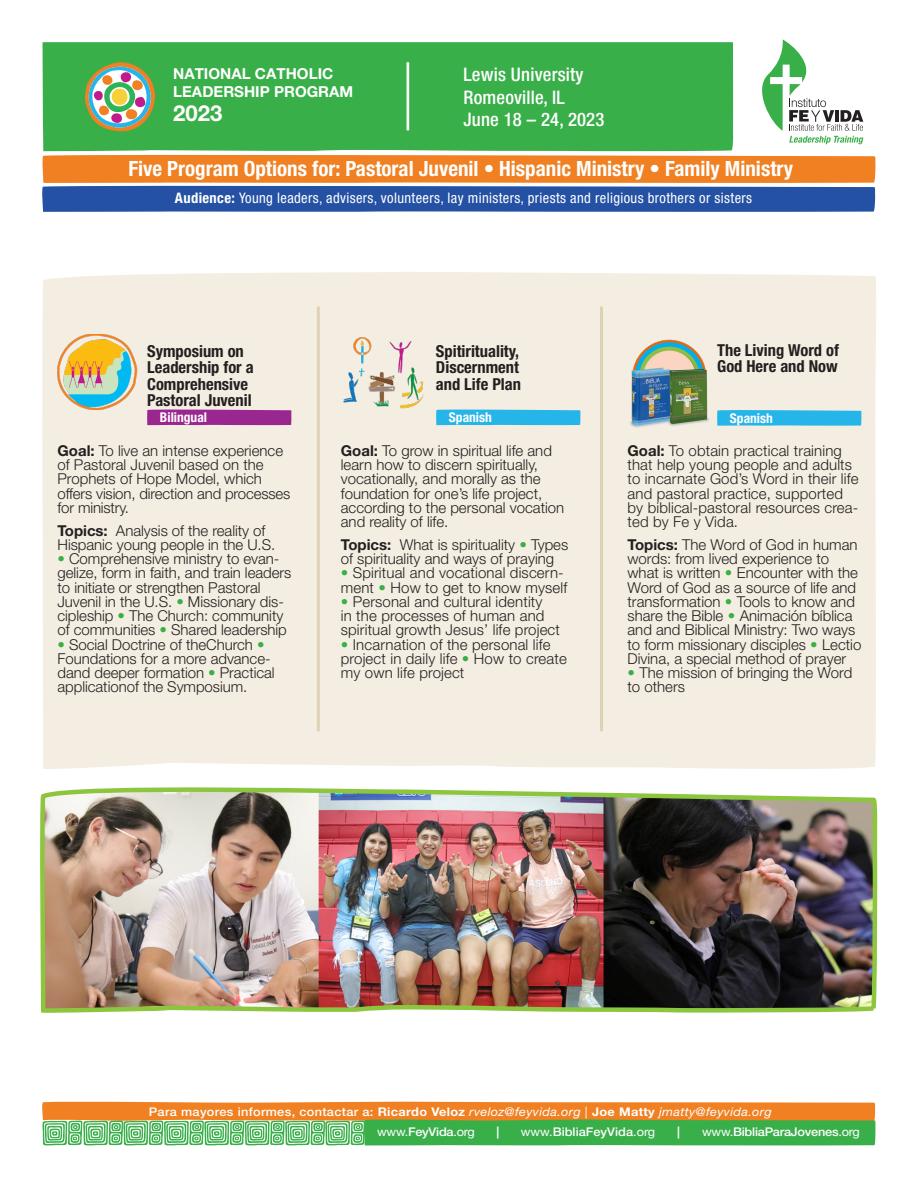
<style>
.page{position:relative;width:918px;height:1188px;background:#fff}
.page>*{position:absolute;margin:0;border:0;box-sizing:border-box;transform-origin:0 0}
.t1{font:700 22.05px "Helvetica Neue LT Std";color:#fff}
.t2{font:700 condensed 21px "Helvetica Neue LT Std";color:#fff}
.t3{font:500 condensed 18.75px "Helvetica Neue LT Std";letter-spacing:.01em;color:#fff}
.t4{font:700 condensed 16.5px/16.5px "Helvetica Neue LT Std";color:#231f20}
.t5{font:700 15.15px/18.1px "Helvetica Neue LT Std";color:#fff}
.t6{font:300 15px/14.2px "Helvetica Neue LT Std";color:#231f20}
.t7{font:condensed 14.55px "Helvetica Neue LT Std";letter-spacing:.025em;color:#fff}
.t8{font:700 condensed 13.5px "Helvetica Neue LT Std";color:#fff}
.t9{font:italic 12px "Helvetica Neue LT Std";letter-spacing:.025em;color:#fff;scale:1.07 1}
.t10{font:500 12px "Helvetica Neue LT Std";letter-spacing:-.02em;color:#fff;scale:1.07 1}
.t11{font:500 12px "Helvetica Neue LT Std";color:#fff;scale:1.07 1}
.t12{font:12px "Helvetica Neue LT Std";letter-spacing:-.02em;color:#fff;scale:1.07 1}
.s1{font-weight:700}
.s2{color:#39af49}
.s3{font-weight:500;font-style:normal}
.s4{font-weight:700;font-style:normal}
.s5{font-weight:500}
.s6{font-weight:400}
</style>
<div class="page">
<svg style="left:42px;top:154px;width:834px;height:58px;background:#98776e"></svg>
<div style="left:42px;top:42px;width:691px;height:109px;background:#39af49"></div>
<svg style="left:762px;top:39px;width:101px;height:105px"></svg>
<hr style="left:407px;top:62px;width:2px;height:68px;background:#fff">
<svg style="left:42px;top:1101px;width:834px;height:45px;background:#9ba650"></svg>
<svg style="left:85px;top:62px;width:70px;height:69px"></svg>
<img style="left:40px;top:787px;width:838px;height:226px">
<div style="left:42px;top:272px;width:834px;height:497px;background:#f4eee2"></div>
<img style="left:57px;top:334px;width:80px;height:76px">
<svg style="left:147px;top:409px;width:145px;height:16px;background:#9e3293"></svg>
<img style="left:341px;top:334px;width:85px;height:77px">
<svg style="left:436px;top:409px;width:145px;height:16px;background:#31b8e7"></svg>
<svg style="left:717px;top:410px;width:145px;height:16px;background:#31b8e7"></svg>
<img style="left:626px;top:334px;width:86px;height:96px">
<hr style="left:317px;top:306px;width:3px;height:425px;background:#dfd1b3">
<hr style="left:600px;top:306px;width:3px;height:425px;background:#dfd1b3">
<p class="t5" style="left:173px;top:64px;width:182px">NATIONAL CATHOLIC<br>LEADERSHIP PROGRAM</p>
<h1 class="t1" style="left:173px;top:100px;width:51px">2023</h1>
<p class="t3" style="left:463px;top:64px;width:122px">Lewis University</p>
<p class="t3" style="left:463px;top:86px;width:103px">Romeoville, IL</p>
<p class="t3" style="left:463px;top:108px;width:142px">June 18 – 24, 2023</p>
<p class="t2" style="left:128px;top:156px;width:666px">Five Program Options for: Pastoral Juvenil • Hispanic Ministry • Family Ministry</p>
<p class="t7" style="left:175px;top:190px;width:579px"><span class="s1">Audience:</span> Young leaders, advisers, volunteers, lay ministers, priests and religious brothers or sisters</p>
<p class="t4" style="left:147px;top:342px;width:108px">Symposium on<br>Leadership for a<br>Comprehensive<br>Pastoral Juvenil</p>
<p class="t8" style="left:160px;top:409px;width:49px">Bilingual</p>
<p class="t6" style="left:58px;top:443px;width:234px"><span class="s1">Goal:</span> To live an intense experience of Pastoral Juvenil based on the<br>Prophets of Hope Model, which offers vision, direction and processes for ministry.</p>
<p class="t6" style="left:58px;top:523px;width:219px"><span class="s1">Topics:</span> Analysis of the reality of<br>Hispanic young people in the U.S.</p>
<p class="t6" style="left:58px;top:551px;width:235px"><span class="s2">•</span> Comprehensive ministry to evan&shy;gelize, form in faith, and train leaders to initiate or strengthen Pastoral Juvenil in the U.S. <span class="s2">•</span> Missionary dis&shy;cipleship <span class="s2">•</span> The Church: community of communities <span class="s2">•</span> Shared leadership</p>
<p class="t6" style="left:58px;top:637px;width:219px"><span class="s2">•</span> Social Doctrine of theChurch <span class="s2">•<br></span>Foundations for a more advance&shy;dand deeper formation <span class="s2">•</span> Practical applicationof the Symposium.</p>
<p class="t4" style="left:717px;top:341px;width:123px">The Living Word of<br>God Here and Now</p>
<p class="t4" style="left:436px;top:342px;width:87px">Spitirituality,<br>Discernment and Life Plan</p>
<p class="t8" style="left:449px;top:409px;width:44px">Spanish</p>
<p class="t8" style="left:730px;top:410px;width:44px">Spanish</p>
<p class="t6" style="left:628px;top:443px;width:233px"><span class="s1">Goal:</span> To obtain practical training that help young people and adults to incarnate God’s Word in their life and pastoral practice, supported by biblical-pastoral resources crea&shy;ted by Fe y Vida.</p>
<p class="t6" style="left:628px;top:537px;width:235px"><span class="s1">Topics:</span> The Word of God in human words: from lived experience to what is written <span class="s2">•</span> Encounter with the Word of God as a source of life and transformation <span class="s2">•</span> Tools to know and share the Bible <span class="s2">•</span> Animación bíblica and and Biblical Ministry: Two ways to form missionary disciples <span class="s2">•</span> Lectio Divina, a special method of prayer</p>
<p class="t6" style="left:628px;top:665px;width:226px"><span class="s2">•</span> The mission of bringing the Word to others</p>
<p class="t6" style="left:341px;top:443px;width:225px"><span class="s1">Goal:</span> To grow in spiritual life and learn how to discern spiritually, vocationally, and morally as the foundation for one’s life project, according to the personal vocation and reality of life.</p>
<p class="t6" style="left:341px;top:537px;width:229px"><span class="s1">Topics:</span> What is spirituality <span class="s2">•</span> Types of spirituality and ways of praying</p>
<p class="t6" style="left:341px;top:566px;width:228px"><span class="s2">•</span> Spiritual and vocational discern&shy;ment <span class="s2">•</span> How to get to know myself</p>
<p class="t6" style="left:341px;top:594px;width:221px"><span class="s2">•</span> Personal and cultural identity<br>in the processes of human and spiritual growth Jesus’ life project</p>
<p class="t6" style="left:341px;top:637px;width:228px"><span class="s2">•</span> Incarnation of the personal life project in daily life <span class="s2">•</span> How to create my own life project</p>
<p class="t9" style="left:149px;top:1105px;width:584px"><span class="s3">Para mayores informes, contactar a:</span> <span class="s4">Ricardo Veloz</span> rveloz@feyvida.org | <span class="s4">Joe Matty</span> jmatty@feyvida.org</p>
<p class="t12" style="left:377px;top:1124px;width:93px">www.<span class="s5">FeyVida</span>.org</p>
<p class="t10" style="left:496px;top:1124px;width:4px">|</p>
<p class="t11" style="left:521px;top:1124px;width:127px"><span class="s6">www.</span>BibliaFeyVida<span class="s6">.org</span></p>
<p class="t10" style="left:677px;top:1124px;width:4px">|</p>
<p class="t10" style="left:702px;top:1124px;width:149px"><span class="s6">www.</span>BibliaParaJovenes<span class="s6">.org</span></p>
</div>
